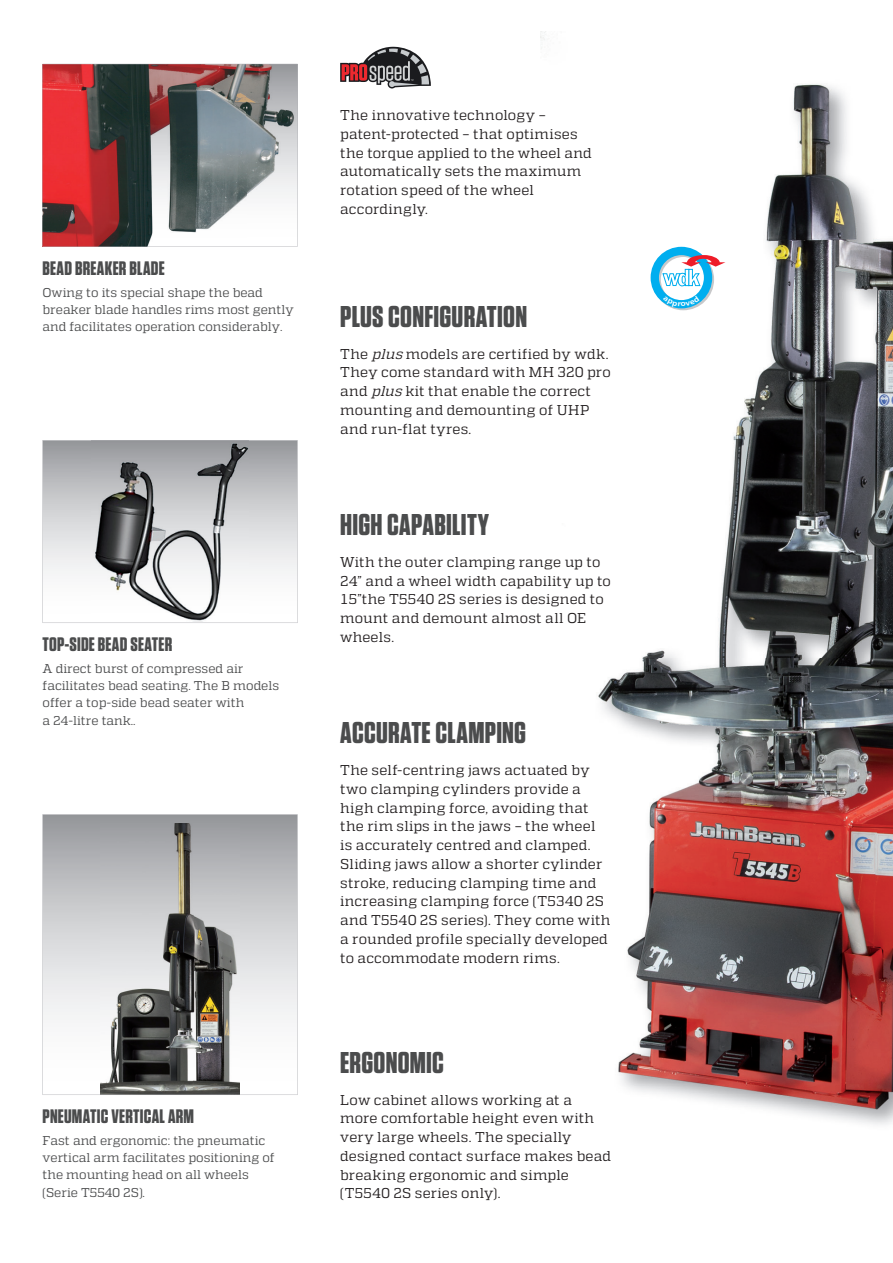
<style>
.page{position:relative;width:893px;height:1263px;background:#fff}
.page>*{position:absolute;margin:0;border:0;box-sizing:border-box;transform-origin:0 0}
.t1{font:700 30px "Tungsten";letter-spacing:.01em;color:#4b4c4d}
.t2{font:700 19.5px "Tungsten";letter-spacing:.01em;color:#4b4c4d}
.t3{font:14.25px/18.8px "Quadon";letter-spacing:.015em;color:#231f20}
.t4{font:12.75px/17.2px "Quadon";color:#4b4c4d}
.s1{font-style:italic}
</style>
<div class="page">
<img style="left:540px;top:32px;width:353px;height:1093px">
<svg style="left:43px;top:64px;width:255px;height:183px;background:#916d6f"></svg>
<svg style="left:43px;top:814px;width:255px;height:281px"></svg>
<svg style="left:43px;top:440px;width:255px;height:183px"></svg>
<svg style="left:340px;top:47px;width:91px;height:41px"></svg>
<svg style="left:651px;top:247px;width:74px;height:63px"></svg>
<h2 class="t2" style="left:43px;top:261px;width:124px">BEAD BREAKER BLADE</h2>
<p class="t4" style="left:43px;top:285px;width:253px">Owing to its special shape the bead breaker blade handles rims most gently and facilitates operation considerably.</p>
<h2 class="t2" style="left:43px;top:637px;width:131px">TOP-SIDE BEAD SEATER</h2>
<p class="t4" style="left:43px;top:661px;width:238px">A direct burst of compressed air facilitates bead seating. The B models offer a top-side bead seater with<br>a 24-litre tank..</p>
<h2 class="t2" style="left:43px;top:1109px;width:153px">PNEUMATIC VERTICAL ARM</h2>
<p class="t4" style="left:43px;top:1133px;width:234px">Fast and ergonomic: the pneumatic vertical arm facilitates positioning of the mounting head on all wheels (Serie T5540 2S).</p>
<p class="t3" style="left:340px;top:107px;width:253px">The innovative technology – patent-protected – that optimises the torque applied to the wheel and automati cally sets the maximum rotation speed of the wheel accordingly.</p>
<h1 class="t1" style="left:340px;top:306px;width:189px">PLUS CONFIGURATION</h1>
<p class="t3" style="left:340px;top:346px;width:272px">The <span class="s1">plus</span> models are certified by wdk.<br>They come standard with MH 320 pro and <span class="s1">plus</span> kit that enable the correct mounting and demounting of UHP and run-flat tyres.</p>
<h1 class="t1" style="left:340px;top:514px;width:150px">HIGH CAPABILITY</h1>
<p class="t3" style="left:340px;top:554px;width:272px">With the outer clamping range up to<br>24” and a wheel width capability up to<br>15”the T5540 2S series is designed to mount and demount almost all OE wheels.</p>
<h1 class="t1" style="left:340px;top:722px;width:188px">ACCURATE CLAMPING</h1>
<p class="t3" style="left:340px;top:762px;width:272px">The self-centring jaws actuated by two clamping cylinders provide a high clamping force, avoiding that the rim slips in the jaws – the wheel is accurately centred and clamped.<br>Sliding jaws allow a shorter cylinder stroke, reducing clamping time and increasing clamping force (T5340 2S and T5540 2S series). They come with a rounded profile specially developed to accommodate modern rims.</p>
<h1 class="t1" style="left:340px;top:1052px;width:105px">ERGONOMIC</h1>
<p class="t3" style="left:340px;top:1092px;width:272px">Low cabinet allows working at a more comfortable height even with very large wheels. The specially designed contact surface makes bead breaking ergonomic and simple (T5540 2S series only).</p>
</div>
